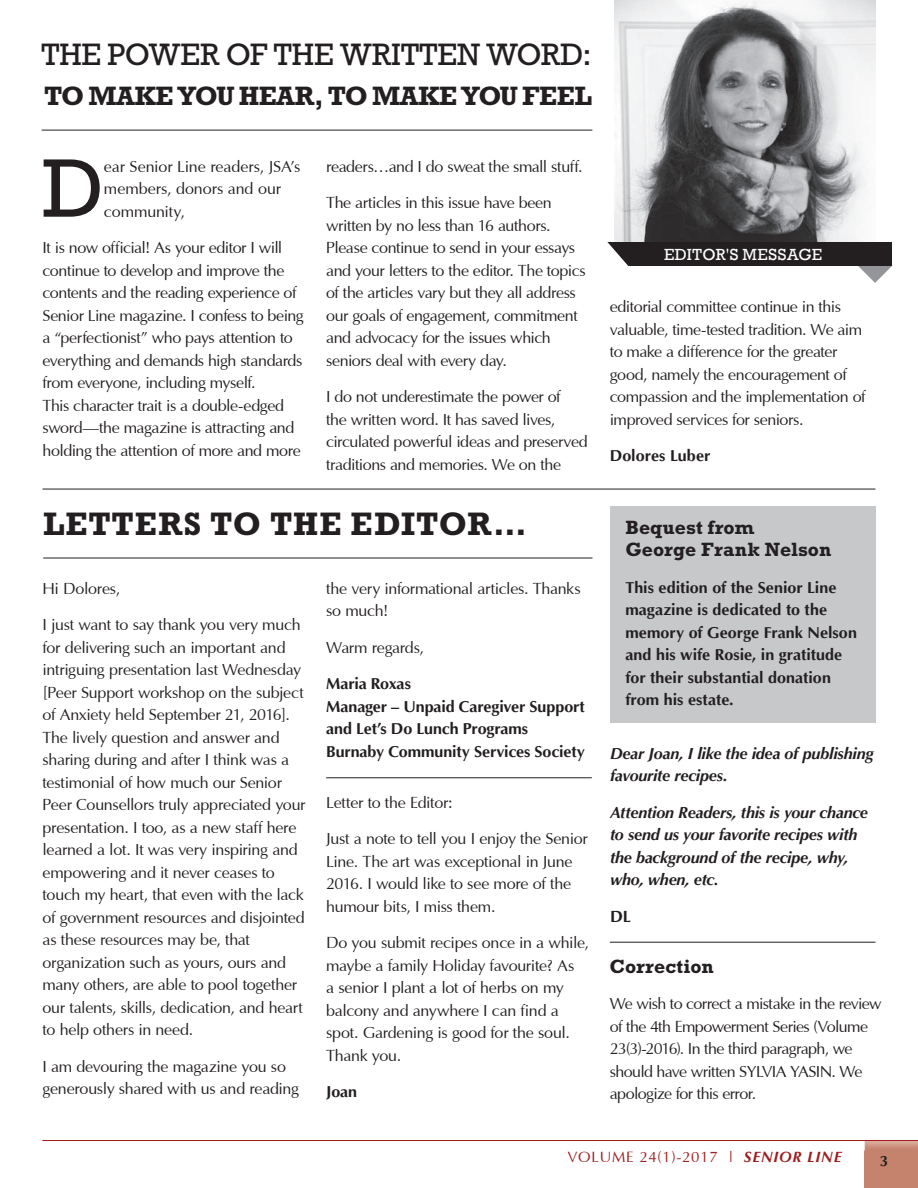
<style>
.page{position:relative;width:918px;height:1188px;background:#fff}
.page>*{position:absolute;margin:0;border:0;box-sizing:border-box;transform-origin:0 0}
.t1{font:84.3px "Rockwell Std";color:#231f20}
.t2{font:700 33px "Rockwell Std";letter-spacing:.025em;color:#231f20}
.t3{font:31.5px "Rockwell Std";color:#231f20}
.t4{font:700 27px "Rockwell Std";letter-spacing:-.015em;color:#231f20}
.t5{font:700 19.5px/22.5px "Rockwell Std";color:#231f20}
.t6{font:16.5px "Rockwell";letter-spacing:.03em;color:#fff}
.t7{font:700 16.5px "Optima";color:#231f20}
.t8{font:16.2px/22.5px "Optima";letter-spacing:-.025em;color:#231f20}
.t9{font:700 16.2px/22.5px "Optima";letter-spacing:-.005em;color:#231f20}
.t10{font:italic 700 16.2px/22.5px "Optima LT Std";letter-spacing:-.015em;color:#231f20}
.t11{font:16.2px/22.5px "Optima";letter-spacing:-.005em;color:#231f20}
.t12{font:15px "Optima";letter-spacing:.05em;color:#9e1c1f}
.t13{font:700 15px "Optima";color:#231f20}
.s1{font-family:"Optima LT Std";font-weight:700;font-style:italic}
</style>
<div class="page">
<img style="left:614px;top:0;width:261px;height:243px">
<div style="left:865px;top:1140px;width:53px;height:48px;background:#c5826d"></div>
<img style="left:865px;top:1141px;width:53px;height:6px">
<hr style="left:43px;top:1140px;width:875px;height:1px;background:#9e1c1f">
<hr style="left:42px;top:130px;width:550px;height:1px;background:#231f20">
<hr style="left:43px;top:489px;width:832px;height:1px;background:#231f20">
<svg style="left:858px;top:266px;width:34px;height:17px"></svg>
<div style="left:579px;top:243px;width:313px;height:23px;background:#231f20"></div>
<svg style="left:579px;top:227px;width:58px;height:39px"></svg>
<div style="left:610px;top:506px;width:266px;height:217px;background:#c7c8ca"></div>
<hr style="left:43px;top:558px;width:550px;height:1px;background:#231f20">
<hr style="left:326px;top:778px;width:266px;height:1px;background:#231f20">
<hr style="left:610px;top:942px;width:265px;height:1px;background:#231f20">
<h3 class="t3" style="left:41px;top:36px;width:552px">THE POWER OF THE WRITTEN WORD:</h3>
<h3 class="t4" style="left:44px;top:80px;width:549px">TO MAKE YOU HEAR, TO MAKE YOU FEEL</h3>
<h1 class="t1" style="left:43px;top:139px;width:63px">D</h1>
<p class="t11" style="left:104px;top:156px;width:198px">ear Senior Line readers, JSA’s members, donors and our community,</p>
<p class="t8" style="left:43px;top:237px;width:263px">It is now official! As your editor I will continue to develop and improve the contents and the reading experience of Senior Line magazine. I confess to being a “perfectionist” who pays attention to everything and demands high standards from everyone, including myself.<br>This character trait is a double-edged sword—the magazine is attracting and holding the attention of more and more</p>
<p class="t8" style="left:326px;top:156px;width:258px">readers…and I do sweat the small stuff.</p>
<p class="t8" style="left:326px;top:192px;width:261px">The articles in this issue have been written by no less than 16 authors.<br>Please continue to send in your essays and your letters to the editor. The topics of the articles vary but they all address our goals of engagement, commitment and advocacy for the issues which seniors deal with every day.</p>
<p class="t8" style="left:326px;top:386px;width:263px">I do not underestimate the power of<br>the written word. It has saved lives, circulated powerful ideas and preserved traditions and memories. We on the</p>
<p class="t6" style="left:664px;top:245px;width:160px">EDITOR'S MESSAGE</p>
<p class="t8" style="left:610px;top:296px;width:257px">editorial committee continue in this valuable, time-tested tradition. We aim to make a difference for the greater good, namely the encouragement of compassion and the implementation of improved services for seniors.</p>
<p class="t9" style="left:610px;top:445px;width:102px">Dolores Luber</p>
<h2 class="t2" style="left:43px;top:504px;width:485px">LETTERS TO THE EDITOR...</h2>
<p class="t5" style="left:625px;top:516px;width:207px">Bequest from<br>George Frank Nelson</p>
<p class="t9" style="left:625px;top:577px;width:233px">This edition of the Senior Line magazine is dedicated to the memory of George Frank Nelson and his wife Rosie, in gratitude for their substantial donation from his estate.</p>
<p class="t8" style="left:326px;top:578px;width:256px">the very informational articles. Thanks so much!</p>
<p class="t8" style="left:326px;top:637px;width:99px">Warm regards,</p>
<p class="t9" style="left:326px;top:673px;width:260px">Maria Roxas<br>Manager – Unpaid Caregiver Support and Let’s Do Lunch Programs<br>Burnaby Community Services Society</p>
<p class="t8" style="left:326px;top:792px;width:128px">Letter to the Editor:</p>
<p class="t8" style="left:326px;top:828px;width:263px">Just a note to tell you I enjoy the Senior Line. The art was exceptional in June 2016. I would like to see more of the humour bits, I miss them.</p>
<p class="t8" style="left:326px;top:932px;width:264px">Do you submit recipes once in a while, maybe a family Holiday favourite? As<br>a senior I plant a lot of herbs on my balcony and anywhere I can find a spot. Gardening is good for the soul.<br>Thank you.</p>
<p class="t9" style="left:326px;top:1081px;width:33px">Joan</p>
<p class="t8" style="left:43px;top:578px;width:79px">Hi Dolores,</p>
<p class="t8" style="left:43px;top:615px;width:265px">I just want to say thank you very much for delivering such an important and intriguing presentation last Wednesday [Peer Support workshop on the subject of Anxiety held September 21, 2016].<br>The lively question and answer and sharing during and after I think was a testimonial of how much our Senior Peer Counsellors truly appreciated your presentation. I too, as a new staff here learned a lot. It was very inspiring and empowering and it never ceases to touch my heart, that even with the lack of government resources and disjointed as these resources may be, that organization such as yours, ours and many others, are able to pool together our talents, skills, dedication, and heart to help others in need.</p>
<p class="t8" style="left:43px;top:1056px;width:258px">I am devouring the magazine you so generously shared with us and reading</p>
<p class="t10" style="left:610px;top:742px;width:265px">Dear Joan, I like the idea of publishing favourite recipes.</p>
<p class="t10" style="left:610px;top:801px;width:259px">Attention Readers, this is your chance to send us your favorite recipes with the background of the recipe, why, who, when, etc.</p>
<p class="t7" style="left:610px;top:908px;width:22px">DL</p>
<p class="t5" style="left:610px;top:955px;width:105px">Correction</p>
<p class="t8" style="left:610px;top:993px;width:273px">We wish to correct a mistake in the review of the 4th Empowerment Series (Volume 23(3)-2016). In the third paragraph, we should have written SYLVIA YASIN. We apologize for this error.</p>
<p class="t12" style="left:567px;top:1150px;width:276px">VOLUME 24(1)-2017 | <span class="s1">SENIOR LINE</span></p>
<p class="t13" style="left:880px;top:1153px;width:10px">3</p>
</div>
